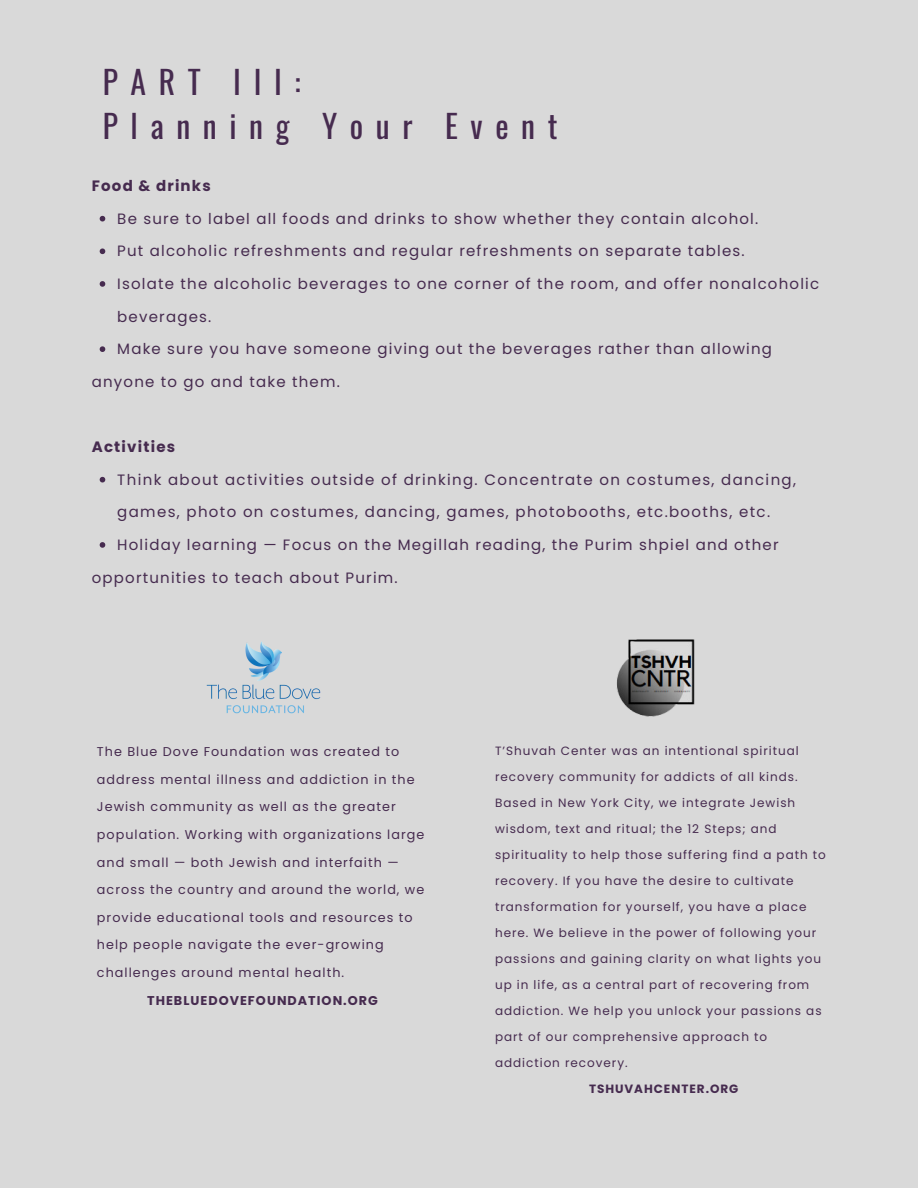
<style>
.page{position:relative;width:918px;height:1188px;background:#d9d9d9}
.page>*{position:absolute;margin:0;border:0;box-sizing:border-box;transform-origin:0 0}
.t1{font:31.65px/43.8px "Oswald";letter-spacing:.4em;color:#462b4f}
.t2{font:15px/32.7px "Poppins";letter-spacing:.08em;color:#462b4f}
.t3{font:700 15px "Poppins";letter-spacing:.08em;color:#462b4f}
.t4{font:12.75px/27.6px "Poppins";letter-spacing:.08em;color:#462b4f}
.t5{font:700 12.75px "Poppins";letter-spacing:.08em;color:#462b4f}
.t6{font:12px/26px "Poppins";letter-spacing:.08em;color:#462b4f}
.t7{font:700 12px "Poppins";letter-spacing:.08em;color:#462b4f}
</style>
<div class="page">
<img style="left:207px;top:641px;width:113px;height:73px">
<svg style="left:100px;top:216px;width:5px;height:5px"></svg>
<svg style="left:100px;top:248px;width:5px;height:6px"></svg>
<svg style="left:100px;top:281px;width:5px;height:6px"></svg>
<svg style="left:100px;top:346px;width:5px;height:6px"></svg>
<svg style="left:100px;top:477px;width:5px;height:5px"></svg>
<svg style="left:100px;top:542px;width:5px;height:6px"></svg>
<img style="left:616px;top:639px;width:79px;height:78px">
<h2 class="t1" style="left:103px;top:59px;width:456px">PART III:<br>Planning Your Event</h2>
<h3 class="t3" style="left:92px;top:175px;width:120px">Food &amp; drinks</h3>
<h2 class="t2" style="left:117px;top:202px;width:643px">Be sure to label all foods and drinks to show whether they contain alcohol.</h2>
<p class="t2" style="left:117px;top:235px;width:629px">Put alcoholic refreshments and regular refreshments on separate tables.</p>
<p class="t2" style="left:117px;top:267px;width:703px">Isolate the alcoholic beverages to one corner of the room, and offer nonalcoholic beverages.</p>
<h3 class="t2" style="left:117px;top:333px;width:656px">Make sure you have someone giving out the beverages rather than allowing</h3>
<p class="t2" style="left:92px;top:365px;width:250px">anyone to go and take them.</p>
<p class="t3" style="left:92px;top:436px;width:85px">Activities</p>
<p class="t2" style="left:117px;top:463px;width:680px">Think about activities outside of drinking. Concentrate on costumes, dancing, games, photo on costumes, dancing, games, photobooths, etc.booths, etc.</p>
<p class="t2" style="left:92px;top:528px;width:688px;text-indent:25px">Holiday learning — Focus on the Megillah reading, the Purim shpiel and other opportunities to teach about Purim.</p>
<p class="t4" style="left:97px;top:738px;width:329px">The Blue Dove Foundation was created to address mental illness and addiction in the Jewish community as well as the greater population. Working with organizations large and small — both Jewish and interfaith — across the country and around the world, we provide educational tools and resources to help people navigate the ever-growing challenges around mental health.</p>
<p class="t5" style="left:147px;top:991px;width:232px">THEBLUEDOVEFOUNDATION.ORG</p>
<p class="t6" style="left:495px;top:738px;width:332px">T’Shuvah Center was an intentional spiritual recovery community for addicts of all kinds.<br>Based in New York City, we integrate Jewish wisdom, text and ritual; the 12 Steps; and spirituality to help those suffering find a path to recovery. If you have the desire to cultivate transformation for yourself, you have a place here. We believe in the power of following your passions and gaining clarity on what lights you up in life, as a central part of recovering from addiction. We help you unlock your passions as part of our comprehensive approach to addiction recovery.</p>
<p class="t7" style="left:589px;top:1081px;width:151px">TSHUVAHCENTER.ORG</p>
</div>
